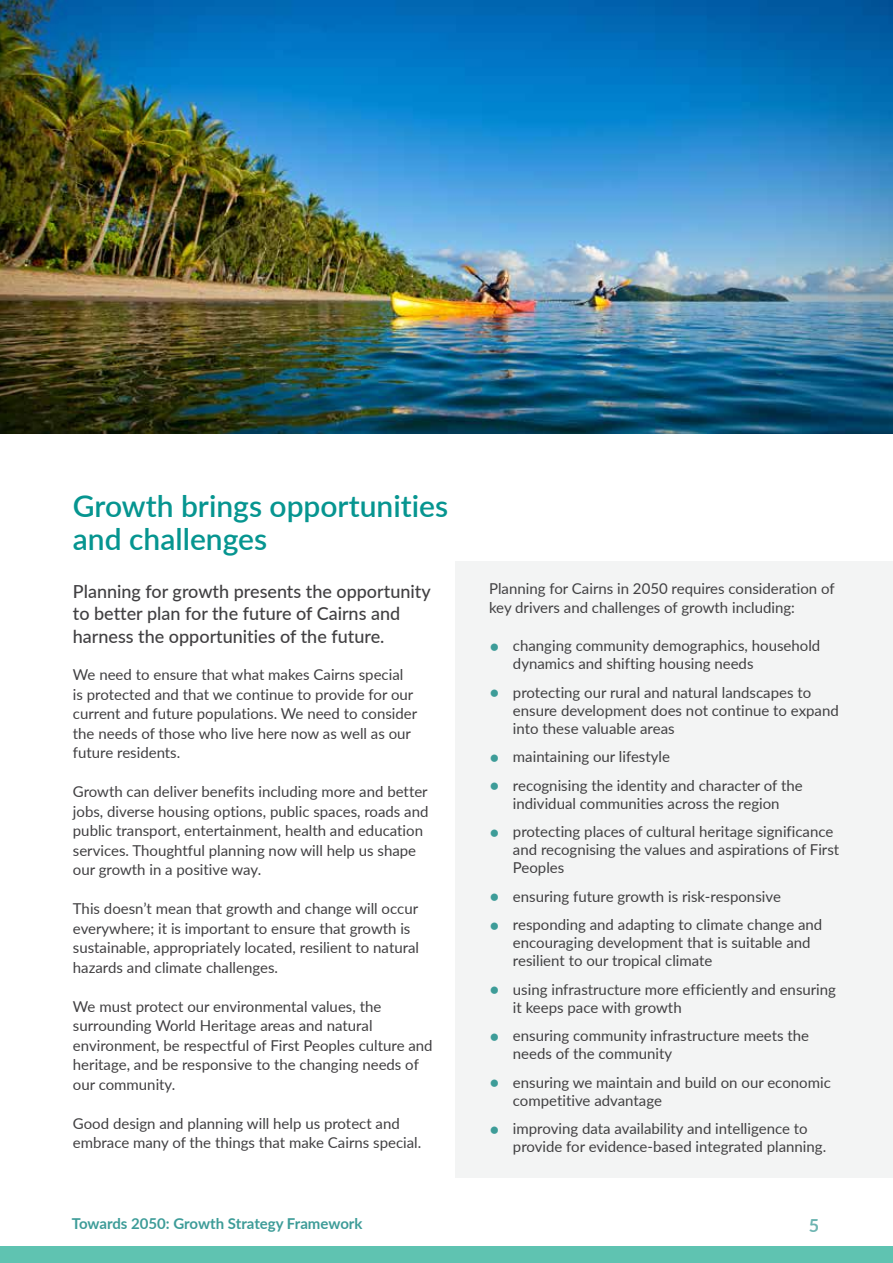
<style>
.page{position:relative;width:893px;height:1263px;background:#fff}
.page>*{position:absolute;margin:0;border:0;box-sizing:border-box;transform-origin:0 0}
.t1{font:600 30px/33px "Lato";color:#069590}
.t2{font:500 18px/22.5px "Lato";color:#414042}
.t3{font:700 18px "Lato";color:#3d9c98}
.t4{font:15px/19.5px "Lato";color:#414042}
.t5{font:700 15px "Lato";letter-spacing:-.005em;color:#3d9c98}
.s1{font-size:19.5px;color:#3d9c98}
</style>
<div class="page">
<div style="left:0;top:1246px;width:893px;height:17px;background:#5fc3b1"></div>
<div style="left:455px;top:561px;width:438px;height:617px;background:#f3f4f4"></div>
<img style="left:0;top:0;width:893px;height:433px">
<h1 class="t1" style="left:73px;top:489px;width:377px">Growth brings opportunities and challenges</h1>
<p class="t2" style="left:73px;top:579px;width:359px">Planning for growth presents the opportunity to better plan for the future of Cairns and harness the opportunities of the future.</p>
<p class="t4" style="left:73px;top:664px;width:346px">We need to ensure that what makes Cairns special<br>is protected and that we continue to provide for our current and future populations. We need to consider the needs of those who live here now as well as our future residents.</p>
<p class="t4" style="left:73px;top:781px;width:357px">Growth can deliver benefits including more and better jobs, diverse housing options, public spaces, roads and public transport, entertainment, health and education services. Thoughtful planning now will help us shape our growth in a positive way.</p>
<p class="t4" style="left:73px;top:898px;width:348px">This doesn’t mean that growth and change will occur everywhere; it is important to ensure that growth is sustainable, appropriately located, resilient to natural hazards and climate challenges.</p>
<p class="t4" style="left:73px;top:996px;width:361px">We must protect our environmental values, the surrounding World Heritage areas and natural environment, be respectful of First Peoples culture and heritage, and be responsive to the changing needs of our community.</p>
<p class="t4" style="left:73px;top:1113px;width:348px">Good design and planning will help us protect and embrace many of the things that make Cairns special.</p>
<p class="t4" style="left:489px;top:578px;width:347px">Planning for Cairns in 2050 requires consideration of key drivers and challenges of growth including:</p>
<p class="t4" style="left:513px;top:636px;width:309px;line-height:18px;text-indent:-24px"><span class="s1">•</span> changing community demographics, household dynamics and shifting housing needs</p>
<p class="t4" style="left:513px;top:683px;width:327px;line-height:18px;text-indent:-24px"><span class="s1">•</span> protecting our rural and natural landscapes to ensure development does not continue to expand into these valuable areas</p>
<p class="t4" style="left:489px;top:746px;width:183px"><span class="s1">•</span> maintaining our lifestyle</p>
<p class="t4" style="left:489px;top:776px;width:315px;line-height:18px;text-align:center"><span class="s1">•</span> recognising the identity and character of the individual communities across the region</p>
<p class="t4" style="left:513px;top:822px;width:328px;line-height:18px;text-indent:-24px"><span class="s1">•</span> protecting places of cultural heritage significance and recognising the values and aspirations of First<br>Peoples</p>
<p class="t4" style="left:489px;top:886px;width:293px"><span class="s1">•</span> ensuring future growth is risk-responsive</p>
<p class="t4" style="left:513px;top:915px;width:311px;line-height:18px;text-indent:-24px"><span class="s1">•</span> responding and adapting to climate change and encouraging development that is suitable and resilient to our tropical climate</p>
<p class="t4" style="left:513px;top:980px;width:325px;line-height:18px;text-indent:-24px"><span class="s1">•</span> using infrastructure more efficiently and ensuring it keeps pace with growth</p>
<p class="t4" style="left:513px;top:1026px;width:298px;line-height:18px;text-indent:-24px"><span class="s1">•</span> ensuring community infrastructure meets the needs of the community</p>
<p class="t4" style="left:513px;top:1073px;width:319px;line-height:18px;text-indent:-24px"><span class="s1">•</span> ensuring we maintain and build on our economic competitive advantage</p>
<p class="t4" style="left:513px;top:1119px;width:313px;line-height:18px;text-indent:-24px"><span class="s1">•</span> improving data availability and intelligence to provide for evidence-based integrated planning.</p>
<p class="t5" style="left:72px;top:1212px;width:292px">Towards 2050: Growth Strategy Framework</p>
<p class="t3" style="left:808px;top:1212px;width:12px">5</p>
</div>
